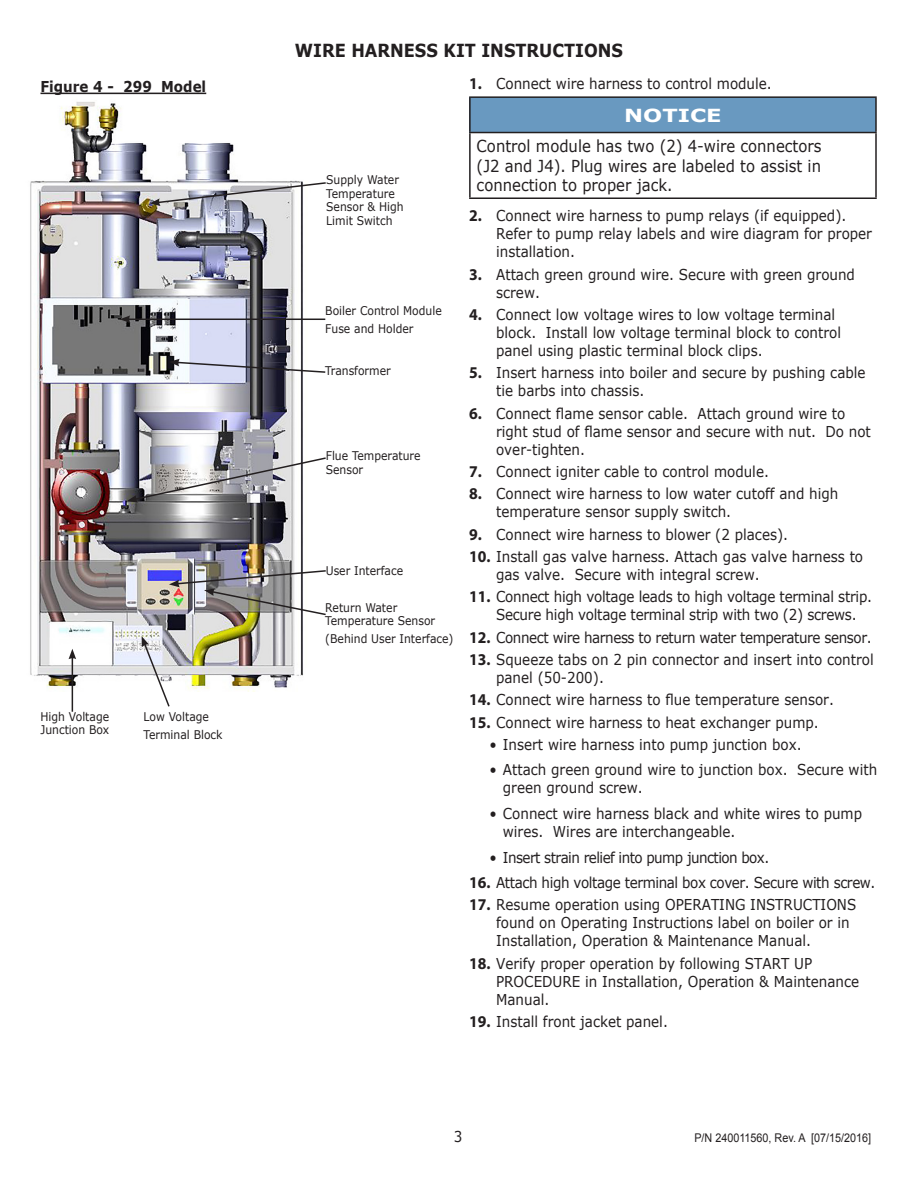
<style>
.page{position:relative;width:918px;height:1188px;background:#fff}
.page>*{position:absolute;margin:0;border:0;box-sizing:border-box;transform-origin:0 0}
.t1{font:700 18px "Verdana";color:#231f20;scale:.9 1}
.t2{font:700 18px "Verdana";color:#fff;scale:1.25 1}
.t3{font:16.5px/19.8px "Verdana";color:#231f20;text-align:justify;scale:.9 1}
.t4{font:15px/18px "Verdana";color:#231f20;scale:.9 1}
.t5{font:15px "Verdana";letter-spacing:-.03em;color:#231f20;scale:.9 1}
.t6{font:15px/18px "Verdana";letter-spacing:-.02em;color:#231f20;scale:.9 1}
.t7{font:15px "Verdana";letter-spacing:-.04em;color:#231f20;scale:.9 1}
.t8{font:700 15px "Verdana";color:#231f20;scale:.9 1}
.Figures{font:12px/13.5px "Verdana";color:#231f20;scale:.9 1}
.t9{font:12px "Arial";color:#231f20;scale:.9 1}
.s1{font-family:"Myriad Pro";font-weight:700;font-size:16.5px}
</style>
<div class="page">
<img style="left:30px;top:101px;width:281px;height:590px">
<div style="left:470px;top:97px;width:406px;height:36px;background:#6999c0"></div>
<hr style="left:469px;top:197px;width:408px;height:2px;background:#231f20">
<hr style="left:469px;top:96px;width:408px;height:2px;background:#231f20">
<hr style="left:469px;top:98px;width:2px;height:34px;background:#231f20">
<hr style="left:875px;top:98px;width:2px;height:34px;background:#231f20">
<hr style="left:469px;top:132px;width:408px;height:1px;background:#231f20">
<hr style="left:469px;top:133px;width:2px;height:64px;background:#231f20">
<hr style="left:875px;top:133px;width:2px;height:64px;background:#231f20">
<hr style="left:40px;top:93px;width:166px;height:1px;background:#231f20">
<svg style="left:169px;top:359px;width:157px;height:15px"></svg>
<img style="left:169px;top:569px;width:157px;height:47px">
<hr style="left:128px;top:319px;width:197px;height:1px;background:#231f20">
<svg style="left:120px;top:315px;width:10px;height:8px"></svg>
<svg style="left:127px;top:456px;width:199px;height:47px"></svg>
<svg style="left:150px;top:181px;width:176px;height:25px"></svg>
<hr style="left:72px;top:657px;width:1px;height:55px;background:#231f20">
<svg style="left:69px;top:649px;width:7px;height:10px"></svg>
<svg style="left:142px;top:636px;width:29px;height:71px"></svg>
<p class="t8" style="left:40px;top:76px;width:186px">Figure 4 - 299 Model</p>
<p class="Figures" style="left:40px;top:710px;width:78px">High Voltage<br>Junction Box</p>
<p class="Figures" style="left:144px;top:710px;width:74px">Low Voltage</p>
<p class="Figures" style="left:144px;top:727px;width:89px">Terminal Block</p>
<p class="t1" style="left:295px;top:38px;width:366px">WIRE HARNESS KIT INSTRUCTIONS</p>
<p class="Figures" style="left:326px;top:173px;width:88px">Supply Water<br>Temperature<br>Sensor &amp; High<br>Limit Switch</p>
<p class="Figures" style="left:325px;top:304px;width:131px">Boiler Control Module</p>
<p class="Figures" style="left:325px;top:321px;width:99px">Fuse and Holder</p>
<p class="Figures" style="left:325px;top:364px;width:74px">Transformer</p>
<p class="Figures" style="left:326px;top:449px;width:107px">Flue Temperature<br>Sensor</p>
<p class="Figures" style="left:326px;top:564px;width:88px">User Interface</p>
<p class="Figures" style="left:325px;top:600px;width:124px">Return Water<br>Temperature Sensor</p>
<p class="Figures" style="left:325px;top:632px;width:144px">(Behind User Interface)</p>
<p class="t4" style="left:469px;top:74px;width:338px"><span class="s1">1.</span> Connect wire harness to control module.</p>
<p class="t2" style="left:624px;top:102px;width:79px">NOTICE</p>
<p class="t3" style="left:477px;top:136px;width:385px">Control module has two (2) 4-wire connectors (J2 and J4). Plug wires are labeled to assist in connection to proper jack.</p>
<p class="t4" style="left:496px;top:207px;width:419px;text-indent:-27px"><span class="s1">2.</span> Connect wire harness to pump relays (if equipped).<br>Refer to pump relay labels and wire diagram for proper installation.</p>
<p class="t4" style="left:496px;top:265px;width:400px;text-indent:-27px"><span class="s1">3.</span> Attach green ground wire. Secure with green ground screw.</p>
<p class="t4" style="left:496px;top:305px;width:385px;text-indent:-27px"><span class="s1">4.</span> Connect low voltage wires to low voltage terminal block. Install low voltage terminal block to control panel using plastic terminal block clips.</p>
<p class="t4" style="left:496px;top:364px;width:412px;text-indent:-27px"><span class="s1">5.</span> Insert harness into boiler and secure by pushing cable tie barbs into chassis.</p>
<p class="t4" style="left:496px;top:404px;width:418px;text-indent:-27px"><span class="s1">6.</span> Connect flame sensor cable. Attach ground wire to right stud of flame sensor and secure with nut. Do not over-tighten.</p>
<p class="t4" style="left:469px;top:462px;width:335px"><span class="s1">7.</span> Connect igniter cable to control module.</p>
<p class="t4" style="left:496px;top:485px;width:382px;text-indent:-27px"><span class="s1">8.</span> Connect wire harness to low water cutoff and high temperature sensor supply switch.</p>
<p class="t4" style="left:469px;top:525px;width:356px"><span class="s1">9.</span> Connect wire harness to blower (2 places).</p>
<p class="t4" style="left:496px;top:547px;width:409px;text-indent:-27px"><span class="s1">10.</span> Install gas valve harness. Attach gas valve harness to gas valve. Secure with integral screw.</p>
<p class="t6" style="left:496px;top:588px;width:419px;text-indent:-27px"><span class="s1">11.</span> Connect high voltage leads to high voltage terminal strip.<br>Secure high voltage terminal strip with two (2) screws.</p>
<p class="t5" style="left:469px;top:627px;width:449px"><span class="s1">12.</span> Connect wire harness to return water temperature sensor.</p>
<p class="t4" style="left:496px;top:650px;width:421px;text-indent:-27px"><span class="s1">13.</span> Squeeze tabs on 2 pin connector and insert into control panel (50-200).</p>
<p class="t4" style="left:469px;top:691px;width:407px"><span class="s1">14.</span> Connect wire harness to flue temperature sensor.</p>
<p class="t4" style="left:469px;top:713px;width:390px"><span class="s1">15.</span> Connect wire harness to heat exchanger pump.</p>
<p class="t4" style="left:489px;top:735px;width:349px">• Insert wire harness into pump junction box.</p>
<p class="t4" style="left:503px;top:761px;width:417px;text-indent:-14px">• Attach green ground wire to junction box. Secure with green ground screw.</p>
<p class="t4" style="left:503px;top:804px;width:401px;text-indent:-14px">• Connect wire harness black and white wires to pump wires. Wires are interchangeable.</p>
<p class="t7" style="left:489px;top:847px;width:313px">• Insert strain relief into pump junction box.</p>
<p class="t5" style="left:469px;top:872px;width:453px"><span class="s1">16.</span> Attach high voltage terminal box cover. Secure with screw.</p>
<p class="t4" style="left:496px;top:896px;width:402px;text-indent:-27px"><span class="s1">17.</span> Resume operation using OPERATING INSTRUCTIONS found on Operating Instructions label on boiler or in<br>Installation, Operation &amp; Maintenance Manual.</p>
<p class="t4" style="left:496px;top:954px;width:405px;text-indent:-27px"><span class="s1">18.</span> Verify proper operation by following START UP<br>PROCEDURE in Installation, Operation &amp; Maintenance<br>Manual.</p>
<p class="t4" style="left:469px;top:1013px;width:222px"><span class="s1">19.</span> Install front jacket panel.</p>
<p class="t4" style="left:454px;top:1127px;width:11px">3</p>
<p class="t9" style="left:694px;top:1130px;width:198px">P/N 240011560, Rev. A [07/15/2016]</p>
</div>
